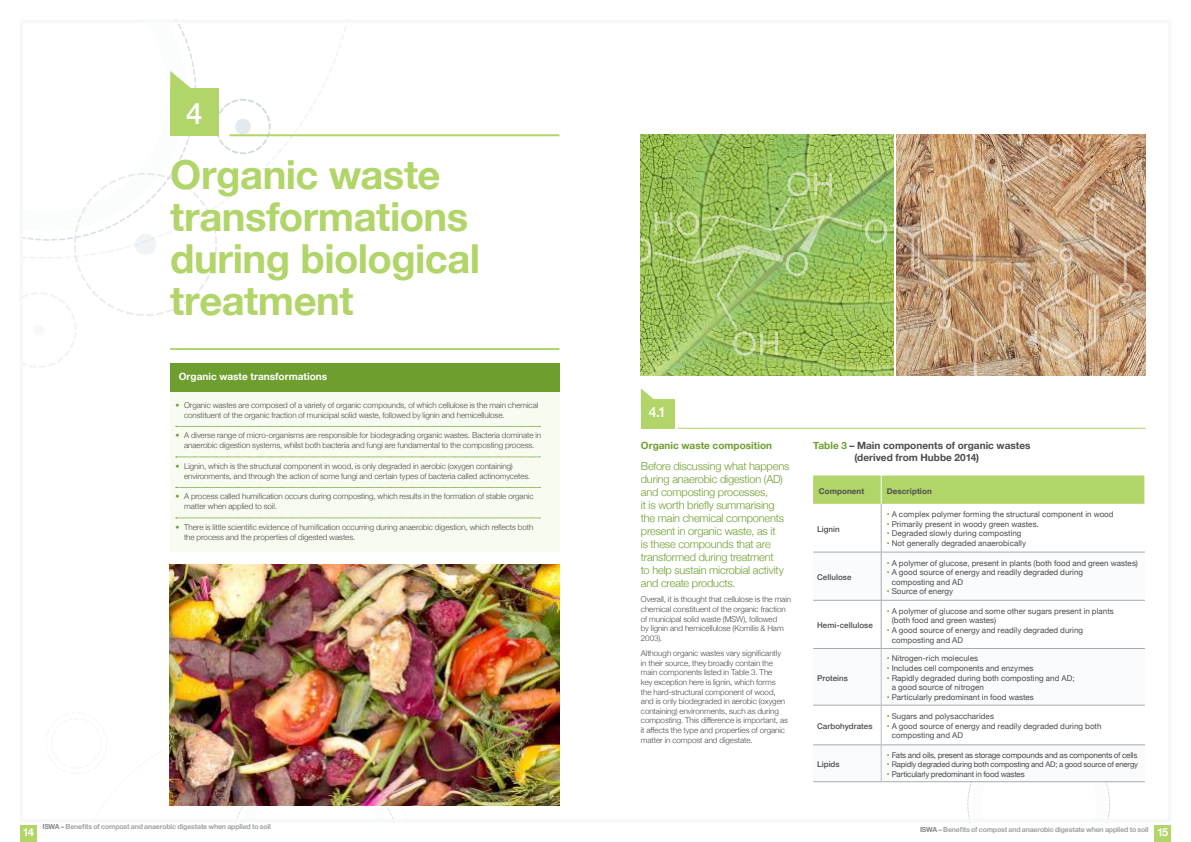
<style>
.page{position:relative;width:1191px;height:842px;background:#fff}
.page>*{position:absolute;margin:0;border:0;box-sizing:border-box;transform-origin:0 0}
.t1{font:700 40px/42px "Helvetica Neue";letter-spacing:-.01em;color:#b1d569}
.t2{font:500 29.5px "Helvetica Neue";color:#fff}
.t3{font:500 14px "Helvetica Neue";color:#fff}
.t4{font:300 11px/13px "Helvetica Neue";letter-spacing:-.015em;color:#6e9e2e}
.t5{font:700 11px "Helvetica Neue";color:#fff}
.t6{font:700 10px/12px "Helvetica Neue";letter-spacing:.005em;color:#4e4b4c}
.t7{font:700 10px "Helvetica Neue";letter-spacing:.005em;color:#fff}
.t8{font:700 10px "Helvetica Neue";letter-spacing:.005em;color:#6e9e2e}
.t9{font:300 8px/9.6px "Helvetica Neue";letter-spacing:-.005em;color:#4e4b4c}
.t10{font:8px/9.6px "Helvetica Neue";letter-spacing:.005em;color:#4e4b4c}
.t11{font:8px "Helvetica Neue";letter-spacing:-.025em;color:#4e4b4c}
.t12{font:500 8px "Helvetica Neue";letter-spacing:.005em;color:#4e4b4c}
.t13{font:700 8px "Helvetica Neue";letter-spacing:.01em;color:#4e4b4c}
.t14{font:7.7px "Helvetica Neue";letter-spacing:-.02em;color:#4e4b4c}
.t15{font:700 7px "Helvetica Neue";letter-spacing:-.025em;color:#a2a2a4}
.s1{color:#6e9e2e}
.s2{color:#878789}
.s3{font-size:8px;color:#6e9e2e}
.s4{font-size:11px;color:#fff}
</style>
<div class="page">
<div style="left:1154px;top:825px;width:17px;height:17px;background:#b1d569"></div>
<div style="left:20px;top:825px;width:17px;height:17px;background:#b1d569"></div>
<svg style="left:47px;top:709px;width:359px;height:109px"></svg>
<svg style="left:22px;top:22px;width:373px;height:346px"></svg>
<div style="left:170px;top:88px;width:48px;height:48px;background:#b1d569"></div>
<hr style="left:229px;top:134px;width:330px;height:2px;background:#b1d569">
<hr style="left:170px;top:348px;width:389px;height:2px;background:#b1d569">
<div style="left:170px;top:364px;width:389px;height:188px;background:#f8fbf0"></div>
<div style="left:170px;top:364px;width:389px;height:28px;background:#6e9e2e"></div>
<svg style="left:176px;top:426px;width:364px;height:1px"></svg>
<svg style="left:176px;top:457px;width:364px;height:1px"></svg>
<svg style="left:176px;top:487px;width:364px;height:1px"></svg>
<svg style="left:176px;top:518px;width:364px;height:1px"></svg>
<svg style="left:641px;top:388px;width:13px;height:11px"></svg>
<div style="left:641px;top:399px;width:33px;height:29px;background:#b1d569"></div>
<hr style="left:678px;top:428px;width:467px;height:1px;background:#b1d569">
<svg style="left:813px;top:504px;width:331px;height:48px"></svg>
<svg style="left:813px;top:553px;width:331px;height:150px"></svg>
<svg style="left:813px;top:703px;width:331px;height:117px"></svg>
<svg style="left:813px;top:475px;width:332px;height:29px;background:#b3d66d"></svg>
<hr style="left:881px;top:504px;width:1px;height:48px;background:#aaaaac">
<hr style="left:813px;top:552px;width:68px;height:1px;background:#aaaaac">
<hr style="left:881px;top:552px;width:263px;height:1px;background:#aaaaac">
<hr style="left:881px;top:552px;width:1px;height:48px;background:#aaaaac">
<hr style="left:813px;top:600px;width:68px;height:1px;background:#aaaaac">
<hr style="left:881px;top:600px;width:263px;height:1px;background:#aaaaac">
<hr style="left:881px;top:600px;width:1px;height:48px;background:#aaaaac">
<hr style="left:813px;top:648px;width:68px;height:1px;background:#aaaaac">
<hr style="left:881px;top:648px;width:263px;height:1px;background:#aaaaac">
<hr style="left:813px;top:705px;width:68px;height:1px;background:#aaaaac">
<hr style="left:881px;top:705px;width:263px;height:1px;background:#aaaaac">
<hr style="left:813px;top:745px;width:68px;height:1px;background:#aaaaac">
<hr style="left:881px;top:745px;width:263px;height:1px;background:#aaaaac">
<hr style="left:813px;top:781px;width:68px;height:1px;background:#aaaaac">
<hr style="left:881px;top:781px;width:263px;height:1px;background:#aaaaac">
<hr style="left:881px;top:649px;width:1px;height:56px;background:#bcbbbd">
<hr style="left:881px;top:705px;width:1px;height:40px;background:#bcbbbd">
<hr style="left:881px;top:745px;width:1px;height:36px;background:#bcbbbd">
<img style="left:170px;top:565px;width:389px;height:241px">
<img style="left:641px;top:134px;width:504px;height:241px">
<h2 class="t2" style="left:186px;top:90px;width:18px">4</h2>
<h1 class="t1" style="left:170px;top:155px;width:311px">Organic waste transformations during biological treatment</h1>
<p class="t7" style="left:179px;top:369px;width:150px">Organic waste transformations</p>
<p class="t9" style="left:184px;top:399px;width:356px;line-height:10px;text-indent:-9px"><span class="s1">•</span> Organic wastes are composed of a variety of organic compounds, of which cellulose is the main chemical constituent of the organic fraction of municipal solid waste, followed by lignin and hemicellulose.</p>
<p class="t9" style="left:175px;top:430px;width:367px;line-height:10px;text-align:center"><span class="s1">•</span> A diverse range of micro-organisms are responsible for biodegrading organic wastes. Bacteria dominate in anaerobic digestion systems, whilst both bacteria and fungi are fundamental to the composting process.</p>
<p class="t9" style="left:184px;top:460px;width:348px;line-height:10px;text-indent:-9px"><span class="s1">•</span> Lignin, which is the structural component in wood, is only degraded in aerobic (oxygen containing) environments, and through the action of some fungi and certain types of bacteria called actinomycetes.</p>
<p class="t9" style="left:184px;top:491px;width:351px;line-height:10px;text-indent:-9px"><span class="s1">•</span> A process called humification occurs during composting, which results in the formation of stable organic matter when applied to soil.</p>
<p class="t9" style="left:184px;top:521px;width:351px;line-height:10px;text-indent:-9px"><span class="s1">•</span> There is little scientific evidence of humification occurring during anaerobic digestion, which reflects both the process and the properties of digested wastes.</p>
<h3 class="t5" style="left:23px;top:823px;width:13px">14</h3>
<p class="t15" style="left:42px;top:821px;width:230px"><span class="s2">ISWA –</span> Benefits of compost and anaerobic digestate when applied to soil</p>
<h3 class="t3" style="left:649px;top:401px;width:19px">4.1</h3>
<p class="t8" style="left:641px;top:437px;width:133px">Organic waste composition</p>
<p class="t4" style="left:641px;top:459px;width:150px">Before discussing what happens during anaerobic digestion (AD) and composting processes,<br>it is worth briefly summarising the main chemical components present in organic waste, as it<br>is these compounds that are transformed during treatment<br>to help sustain microbial activity and create products.</p>
<p class="t9" style="left:641px;top:594px;width:152px">Overall, it is thought that cellulose is the main chemical constituent of the organic fraction of municipal solid waste (MSW), followed<br>by lignin and hemicellulose (Komilis &amp; Ham 2003).</p>
<p class="t9" style="left:641px;top:648px;width:149px">Although organic wastes vary significantly in their source, they broadly contain the main components listed in Table 3. The<br>key exception here is lignin, which forms the hard-structural component of wood, and is only biodegraded in aerobic (oxygen containing) environments, such as during composting. This difference is important, as it affects the type and properties of organic matter in compost and digestate.</p>
<p class="t6" style="left:854px;top:439px;width:177px;text-indent:-41px"><span class="s1">Table 3</span> – Main components of organic wastes (derived from Hubbe 2014)</p>
<p class="t13" style="left:819px;top:484px;width:47px">Component</p>
<p class="t13" style="left:887px;top:484px;width:46px">Description</p>
<p class="t12" style="left:817px;top:522px;width:24px">Lignin</p>
<p class="t10" style="left:887px;top:510px;width:228px"><span class="s1">•</span> A complex polymer forming the structural component in wood</p>
<p class="t10" style="left:887px;top:520px;width:154px"><span class="s1">•</span> Primarily present in woody green wastes.</p>
<p class="t10" style="left:887px;top:529px;width:136px"><span class="s1">•</span> Degraded slowly during composting</p>
<p class="t10" style="left:887px;top:539px;width:141px"><span class="s1">•</span> Not generally degraded anaerobically</p>
<p class="t12" style="left:817px;top:571px;width:36px">Cellulose</p>
<p class="t12" style="left:817px;top:619px;width:57px">Hemi-cellulose</p>
<p class="t12" style="left:817px;top:671px;width:32px">Proteins</p>
<p class="t12" style="left:817px;top:720px;width:57px">Carbohydrates</p>
<p class="t12" style="left:817px;top:758px;width:24px">Lipids</p>
<p class="t10" style="left:887px;top:558px;width:253px"><span class="s1">•</span> A polymer of glucose, present in plants (both food and green wastes)</p>
<p class="t10" style="left:891px;top:568px;width:193px;text-indent:-5px"><span class="s1">•</span> A good source of energy and readily degraded during composting and AD</p>
<p class="t10" style="left:887px;top:587px;width:68px"><span class="s1">•</span> Source of energy</p>
<p class="t10" style="left:891px;top:607px;width:224px;text-indent:-5px"><span class="s1">•</span> A polymer of glucose and some other sugars present in plants (both food and green wastes)</p>
<p class="t10" style="left:891px;top:626px;width:193px;text-indent:-5px"><span class="s1">•</span> A good source of energy and readily degraded during composting and AD</p>
<p class="t10" style="left:887px;top:654px;width:93px"><span class="s1">•</span> Nitrogen-rich molecules</p>
<p class="t10" style="left:887px;top:664px;width:148px"><span class="s1">•</span> Includes cell components and enzymes</p>
<p class="t10" style="left:891px;top:673px;width:184px;text-indent:-5px"><span class="s1">•</span> Rapidly degraded during both composting and AD; a good source of nitrogen</p>
<p class="t10" style="left:887px;top:693px;width:149px"><span class="s1">•</span> Particularly predominant in food wastes</p>
<p class="t10" style="left:887px;top:712px;width:109px"><span class="s1">•</span> Sugars and polysaccharides</p>
<p class="t10" style="left:891px;top:722px;width:211px;text-indent:-5px"><span class="s1">•</span> A good source of energy and readily degraded during both composting and AD</p>
<p class="t11" style="left:887px;top:749px;width:252px"><span class="s1">•</span> Fats and oils, present as storage compounds and as components of cells</p>
<p class="t14" style="left:887px;top:759px;width:253px"><span class="s3">•</span> Rapidly degraded during both composting and AD; a good source of energy</p>
<p class="t11" style="left:887px;top:768px;width:139px"><span class="s1">•</span> Particularly predominant in food wastes</p>
<p class="t15" style="left:920px;top:824px;width:250px"><span class="s2">ISWA –</span> Benefits of compost and anaerobic digestate when applied to soil <span class="s4">15</span></p>
</div>
